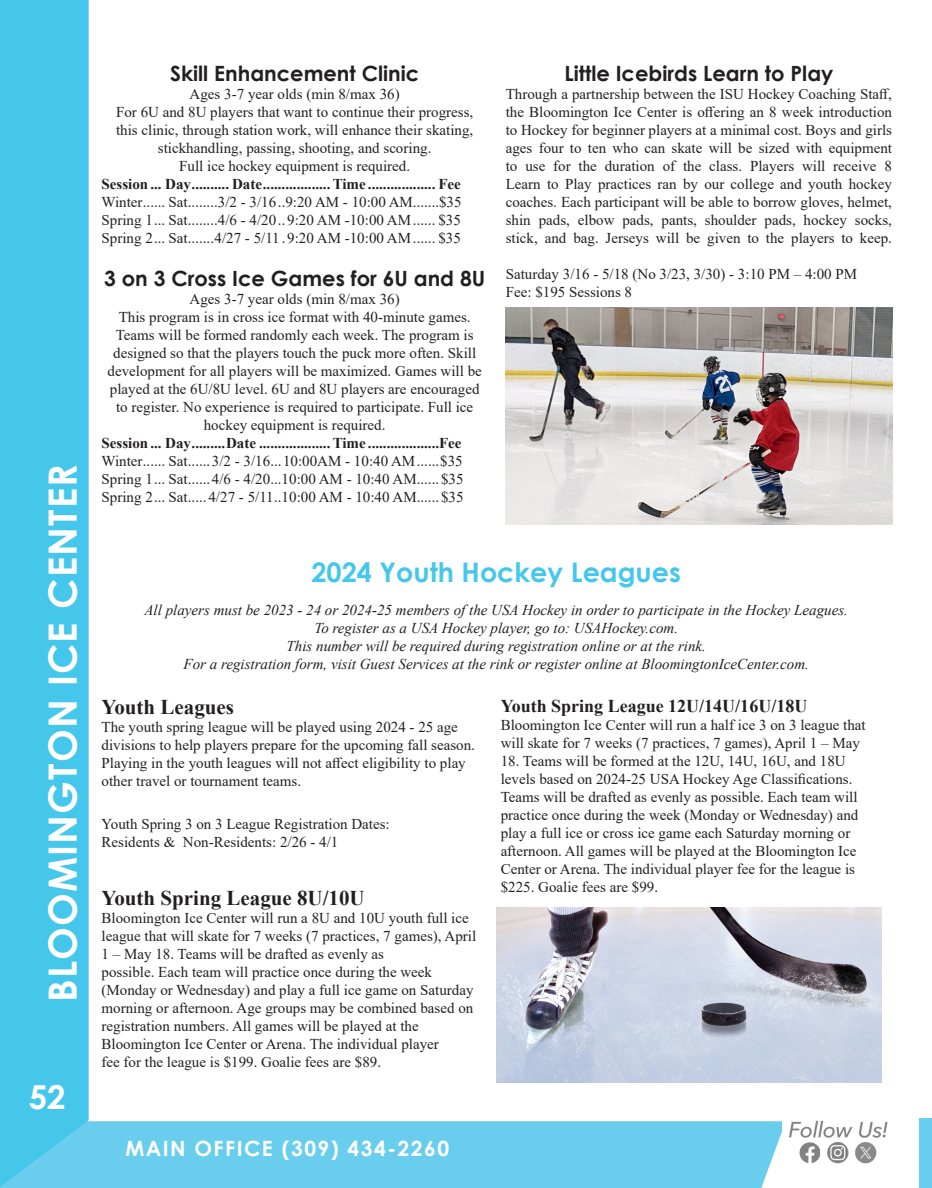
<style>
.page{position:relative;width:932px;height:1188px;background:#fff}
.page>*{position:absolute;margin:0;border:0;box-sizing:border-box;transform-origin:0 0}
.t1{font:700 39px "Century Gothic";letter-spacing:.03em;color:#fff}
.t2{font:700 33px "Century Gothic";color:#fff}
.t3{font:700 27px "Century Gothic";color:#45c7ec}
.t4{font:700 21px "Century Gothic";color:#231f20}
.t5{font:700 21px "Times New Roman";color:#231f20}
.t6{font:700 21px "Century Gothic";letter-spacing:.07em;color:#fff}
.t7{font:700 18px "Times New Roman";color:#231f20}
.t8{font:15px/18px "Times New Roman";color:#231f20}
.t9{font:italic 15px/18px "Times New Roman";color:#231f20;text-align:center}
.t10{font:700 15px/18px "Times New Roman";color:#231f20}
.s1{font-weight:400}
</style>
<div class="page">
<div style="left:919px;top:1118px;width:13px;height:70px;background:#69ceee"></div>
<div style="left:89px;top:1121px;width:693px;height:67px;background:#69ceee"></div>
<div style="left:0;top:0;width:89px;height:1188px;background:#45c7ec"></div>
<img style="left:789px;top:1120px;width:99px;height:44px">
<img style="left:497px;top:908px;width:384px;height:175px">
<img style="left:506px;top:307px;width:386px;height:218px">
<h1 class="t1" style="left:33px;top:1002px;width:539px;rotate:-90deg">BLOOMINGTON ICE CENTER</h1>
<h2 class="t2" style="left:29px;top:1072px;width:38px">52</h2>
<p class="t4" style="left:170px;top:57px;width:251px">Skill Enhancement Clinic</p>
<p class="t8" style="left:190px;top:84px;width:211px">Ages 3-7 year olds (min 8/max 36)</p>
<p class="t8" style="left:116px;top:102px;width:359px;text-align:center">For 6U and 8U players that want to continue their progress, this clinic, through station work, will enhance their skating, stickhandling, passing, shooting, and scoring.<br>Full ice hockey equipment is required.</p>
<p class="t10" style="left:102px;top:174px;width:361px">Session... Day.......... Date..................Time .................. Fee<br><span class="s1">Winter...... Sat........3/2 - 3/16..9:20 AM - 10:00 AM</span></p>
<p class="t8" style="left:439px;top:192px;width:24px">$35</p>
<p class="t8" style="left:102px;top:210px;width:311px">Spring 1... Sat........4/6 - 4/20..9:20 AM -10:00 AM</p>
<p class="t8" style="left:438px;top:210px;width:24px">$35</p>
<p class="t8" style="left:102px;top:228px;width:311px">Spring 2... Sat.......4/27 - 5/11.9:20 AM -10:00 AM</p>
<p class="t8" style="left:438px;top:228px;width:24px">$35</p>
<p class="t4" style="left:104px;top:262px;width:382px">3 on 3 Cross Ice Games for 6U and 8U</p>
<p class="t8" style="left:190px;top:289px;width:211px">Ages 3-7 year olds (min 8/max 36)</p>
<p class="t8" style="left:107px;top:307px;width:376px;text-align:center">This program is in cross ice format with 40-minute games.<br>Teams will be formed randomly each week. The program is designed so that the players touch the puck more often. Skill development for all players will be maximized. Games will be played at the 6U/8U level. 6U and 8U players are encouraged to register. No experience is required to participate. Full ice hockey equipment is required.</p>
<p class="t10" style="left:102px;top:433px;width:361px">Session... Day.........Date ...................Time ...................Fee</p>
<p class="t8" style="left:102px;top:451px;width:363px">Winter...... Sat......3/2 - 3/16...10:00AM - 10:40 AM......$35</p>
<p class="t8" style="left:102px;top:469px;width:363px">Spring 1... Sat......4/6 - 4/20...10:00 AM - 10:40 AM......$35</p>
<p class="t8" style="left:102px;top:487px;width:363px">Spring 2... Sat.....4/27 - 5/11..10:00 AM - 10:40 AM......$35</p>
<p class="t4" style="left:564px;top:57px;width:270px">Little Icebirds Learn to Play</p>
<p class="t8" style="left:506px;top:84px;width:388px;text-align:justify">Through a partnership between the ISU Hockey Coaching Staff, the Bloomington Ice Center is offering an 8 week introduction to Hockey for beginner players at a minimal cost. Boys and girls ages four to ten who can skate will be sized with equipment to use for the duration of the class. Players will receive 8<br>Learn to Play practices ran by our college and youth hockey coaches. Each participant will be able to borrow gloves, helmet, shin pads, elbow pads, pants, shoulder pads, hockey socks, stick, and bag. Jerseys will be given to the players to keep.</p>
<p class="t8" style="left:506px;top:264px;width:353px">Saturday 3/16 - 5/18 (No 3/23, 3/30) - 3:10 PM – 4:00 PM</p>
<p class="t8" style="left:506px;top:282px;width:128px">Fee: $195 Sessions 8</p>
<p class="t3" style="left:311px;top:552px;width:371px">2024 Youth Hockey Leagues</p>
<p class="t9" style="left:144px;top:601px;width:705px">All players must be 2023 - 24 or 2024-25 members of the USA Hockey in order to participate in the Hockey Leagues.<br>To register as a USA Hockey player, go to: USAHockey.com.<br>This number will be required during registration online or at the rink.</p>
<p class="t9" style="left:183px;top:655px;width:627px">For a registration form, visit Guest Services at the rink or register online at BloomingtonIceCenter.com.</p>
<p class="t5" style="left:102px;top:692px;width:134px">Youth Leagues</p>
<p class="t8" style="left:102px;top:718px;width:375px">The youth spring league will be played using 2024 - 25 age divisions to help players prepare for the upcoming fall season.<br>Playing in the youth leagues will not affect eligibility to play other travel or tournament teams.</p>
<p class="t8" style="left:102px;top:815px;width:290px">Youth Spring 3 on 3 League Registration Dates:</p>
<p class="t8" style="left:102px;top:833px;width:238px">Residents &amp; Non-Residents: 2/26 - 4/1</p>
<p class="t5" style="left:102px;top:883px;width:265px">Youth Spring League 8U/10U</p>
<p class="t8" style="left:102px;top:908px;width:376px">Bloomington Ice Center will run a 8U and 10U youth full ice league that will skate for 7 weeks (7 practices, 7 games), April 1 – May 18. Teams will be drafted as evenly as<br>possible. Each team will practice once during the week (Monday or Wednesday) and play a full ice game on Saturday morning or afternoon. Age groups may be combined based on registration numbers. All games will be played at the Bloomington Ice Center or Arena. The individual player<br>fee for the league is $199. Goalie fees are $89.</p>
<p class="t7" style="left:500px;top:693px;width:308px">Youth Spring League 12U/14U/16U/18U</p>
<p class="t8" style="left:500px;top:716px;width:366px">Bloomington Ice Center will run a half ice 3 on 3 league that will skate for 7 weeks (7 practices, 7 games), April 1 – May</p>
<p class="t8" style="left:500px;top:752px;width:359px">18. Teams will be formed at the 12U, 14U, 16U, and 18U levels based on 2024-25 USA Hockey Age Classifications.<br>Teams will be drafted as evenly as possible. Each team will practice once during the week (Monday or Wednesday) and play a full ice or cross ice game each Saturday morning or afternoon. All games will be played at the Bloomington Ice Center or Arena. The individual player fee for the league is $225. Goalie fees are $99.</p>
<h3 class="t6" style="left:125px;top:1133px;width:325px">MAIN OFFICE (309) 434-2260</h3>
</div>
